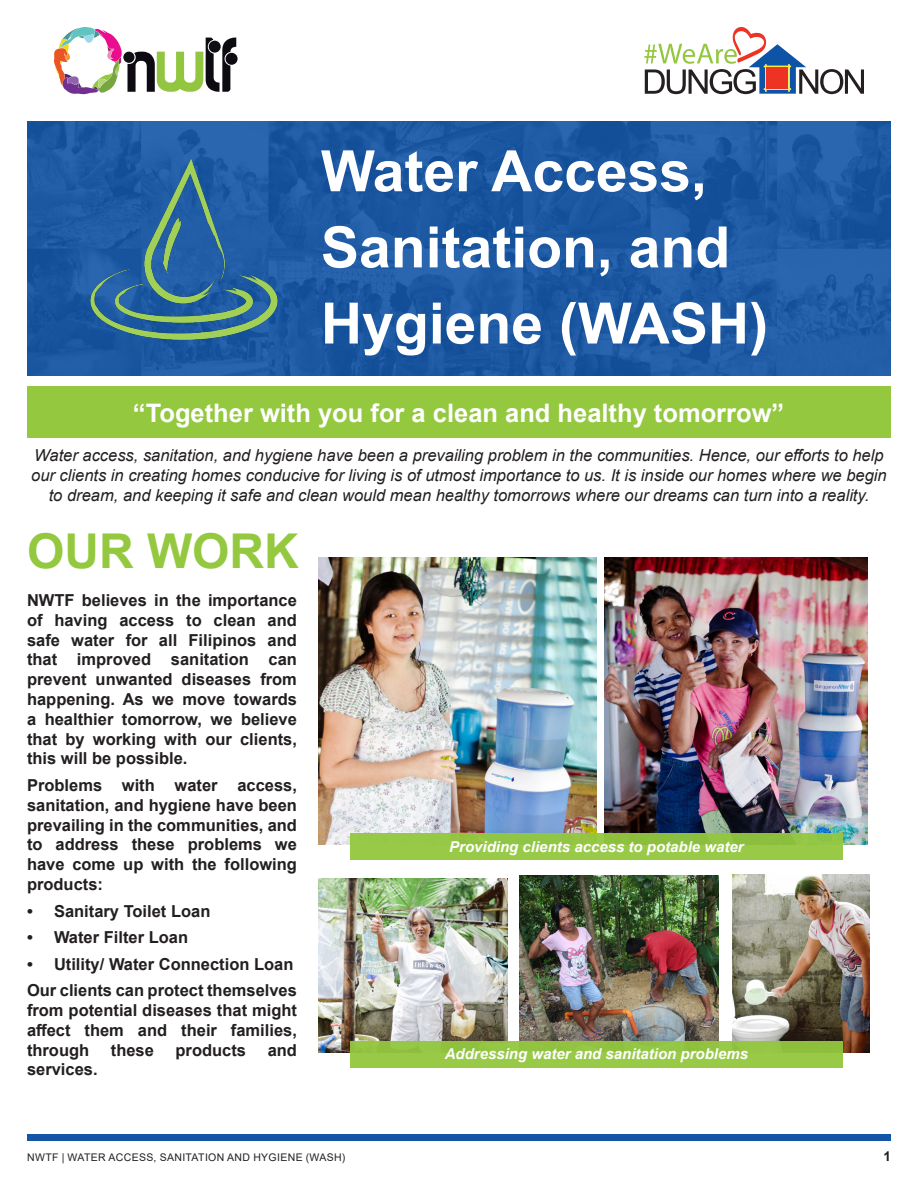
<style>
.page{position:relative;width:918px;height:1188px;background:#fff}
.page>*{position:absolute;margin:0;border:0;box-sizing:border-box;transform-origin:0 0}
.t1{font:700 57.15px/76.2px "Arial";color:#fff}
.t2{font:700 48px "Arial";color:#93c83f}
.t3{font:700 25.5px "Arial";color:#fff}
.Fact_Sheet_-_Content{font:700 16.5px/19.8px "Arial";color:#231f20;text-align:justify}
.Fact_Sheet_-_Content-2{font:italic 16.5px/19.8px "Arial";color:#231f20;text-align:center}
.t4{font:italic 700 15px "Arial";color:#fff}
.t5{font:700 13.5px "Arial";color:#231f20}
.t6{font:10.5px "Arial";letter-spacing:.035em;color:#231f20}
</style>
<div class="page">
<div style="left:27px;top:1134px;width:864px;height:7px;background:#1355a6"></div>
<img style="left:27px;top:121px;width:864px;height:254px">
<div style="left:27px;top:387px;width:863px;height:51px;background:#93c83f"></div>
<svg style="left:226px;top:53px;width:12px;height:12px"></svg>
<svg style="left:54px;top:27px;width:182px;height:67px"></svg>
<svg style="left:644px;top:27px;width:220px;height:67px"></svg>
<div style="left:767px;top:67px;width:21px;height:21px;background:#ed3324"></div>
<img style="left:67px;top:133px;width:233px;height:233px">
<img style="left:605px;top:557px;width:262px;height:287px">
<img style="left:319px;top:557px;width:277px;height:287px">
<div style="left:350px;top:833px;width:493px;height:27px;background:linear-gradient(to right,#97c947,#93c644)"></div>
<img style="left:732px;top:874px;width:137px;height:179px">
<img style="left:519px;top:876px;width:200px;height:165px">
<img style="left:319px;top:878px;width:188px;height:175px">
<div style="left:350px;top:1041px;width:493px;height:27px;background:#98ca48"></div>
<p class="t1" style="left:321px;top:134px;width:449px">Water Access,<br>Sanitation, and<br>Hygiene (WASH)</p>
<p class="t3" style="left:133px;top:395px;width:653px">“Together with you for a clean and healthy tomorrow”</p>
<p class="Fact_Sheet_-_Content-2" style="left:31px;top:446px;width:857px">Water access, sanitation, and hygiene have been a prevailing problem in the communities. Hence, our efforts to help our clients in creating homes conducive for living is of utmost importance to us. It is inside our homes where we begin to dream, and keeping it safe and clean would mean healthy tomorrows where our dreams can turn into a reality.</p>
<p class="t2" style="left:27px;top:518px;width:273px">OUR WORK</p>
<p class="Fact_Sheet_-_Content" style="left:27px;top:591px;width:272px">NWTF believes in the importance of having access to clean and safe water for all Filipinos and that improved sanitation can prevent unwanted diseases from happening. As we move towards a healthier tomorrow, we believe that by working with our clients, this will be possible.</p>
<p class="Fact_Sheet_-_Content" style="left:27px;top:775px;width:272px">Problems with water access, sanitation, and hygiene have been prevailing in the communities, and to address these problems we have come up with the following products:</p>
<p class="Fact_Sheet_-_Content" style="left:27px;top:901px;width:185px">• Sanitary Toilet Loan</p>
<p class="Fact_Sheet_-_Content" style="left:27px;top:928px;width:163px">• Water Filter Loan</p>
<p class="Fact_Sheet_-_Content" style="left:27px;top:954px;width:268px">• Utility/ Water Connection Loan</p>
<p class="Fact_Sheet_-_Content" style="left:27px;top:981px;width:272px">Our clients can protect themselves from potential diseases that might affect them and their families, through</p>
<p class="t4" style="left:449px;top:836px;width:296px">Providing clients access to potable water</p>
<p class="Fact_Sheet_-_Content" style="left:111px;top:1040px;width:45px">these</p>
<p class="Fact_Sheet_-_Content" style="left:176px;top:1040px;width:72px">products</p>
<p class="Fact_Sheet_-_Content" style="left:268px;top:1040px;width:31px">and</p>
<p class="t4" style="left:445px;top:1044px;width:305px">Addressing water and sanitation problems</p>
<p class="Fact_Sheet_-_Content" style="left:27px;top:1060px;width:72px">services.</p>
<p class="t6" style="left:27px;top:1150px;width:320px">NWTF | WATER ACCESS, SANITATION AND HYGIENE (WASH)</p>
<p class="t5" style="left:883px;top:1147px;width:9px">1</p>
</div>
